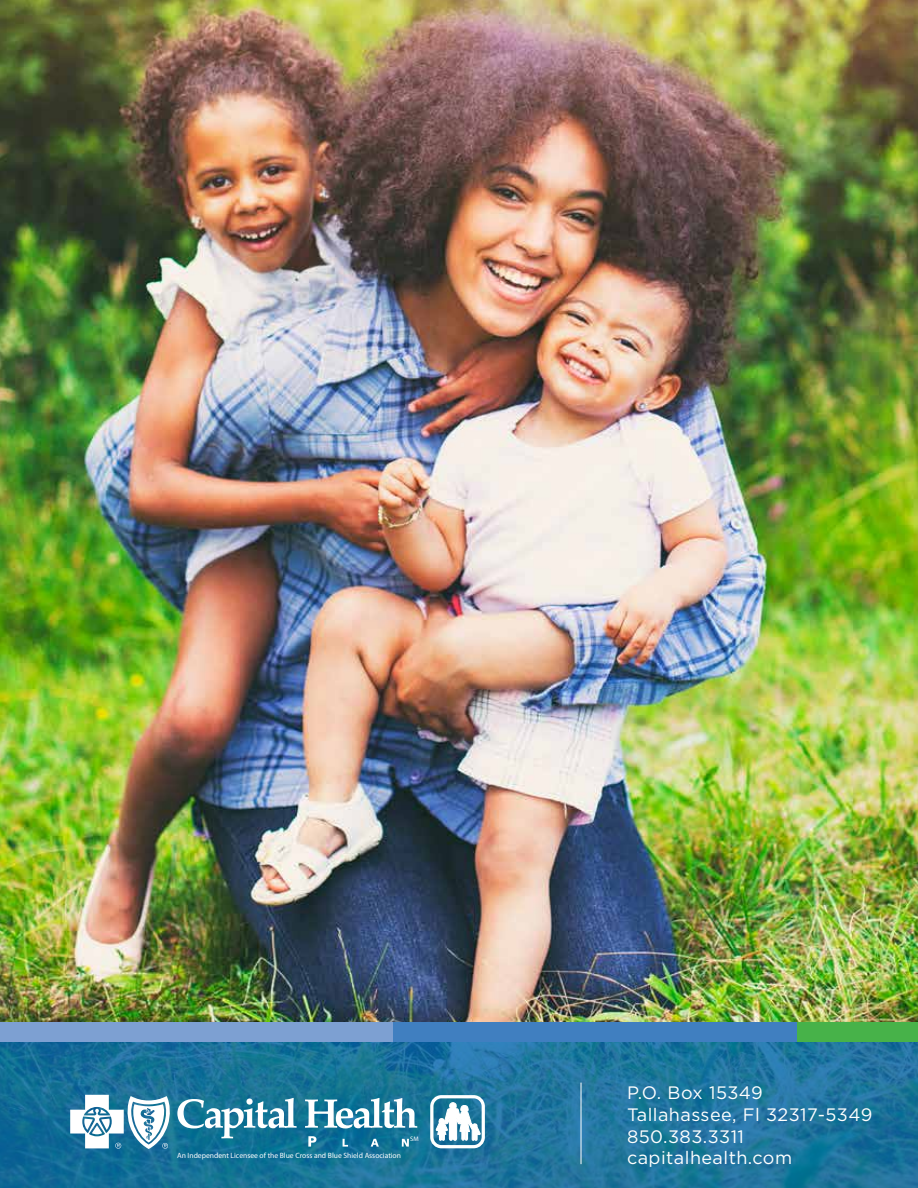
<style>
.page{position:relative;width:918px;height:1188px;background:#fff}
.page>*{position:absolute;margin:0;border:0;box-sizing:border-box;transform-origin:0 0}
.t1{font:18px/21.6px "Gotham";letter-spacing:.025em;color:#fff}
.t2{font:7.65px "Myriad";color:#fff}
.t3{font:6.6px "Myriad";color:#fff}
</style>
<div class="page">
<img style="left:0;top:0;width:918px;height:1022px">
<svg style="left:0;top:1042px;width:918px;height:146px;background:#1b739b"></svg>
<div style="left:796px;top:1022px;width:122px;height:20px;background:#47b249"></div>
<div style="left:393px;top:1022px;width:403px;height:20px;background:#407fc0"></div>
<div style="left:0;top:1022px;width:393px;height:20px;background:#7da0d2"></div>
<hr style="left:581px;top:1083px;width:1px;height:81px;background:#fff">
<svg style="left:177px;top:1098px;width:120px;height:40px"></svg>
<svg style="left:305px;top:1098px;width:112px;height:30px"></svg>
<svg style="left:308px;top:1136px;width:8px;height:11px"></svg>
<svg style="left:343px;top:1139px;width:5px;height:8px"></svg>
<svg style="left:371px;top:1139px;width:8px;height:8px"></svg>
<svg style="left:402px;top:1139px;width:7px;height:8px"></svg>
<div style="left:430px;top:1095px;width:55px;height:53px;border:3px solid #fff;border-radius:10px"></div>
<svg style="left:435px;top:1102px;width:46px;height:40px"></svg>
<svg style="left:70px;top:1095px;width:101px;height:54px"></svg>
<p class="t2" style="left:177px;top:1151px;width:225px">An Independent Licensee of the Blue Cross and Blue Shield Association</p>
<p class="t3" style="left:410px;top:1135px;width:10px">SM</p>
<p class="t1" style="left:627px;top:1082px;width:247px">P.O. Box 15349<br>Tallahassee, Fl 32317-5349<br>850.383.3311 capitalhealth.com</p>
</div>
